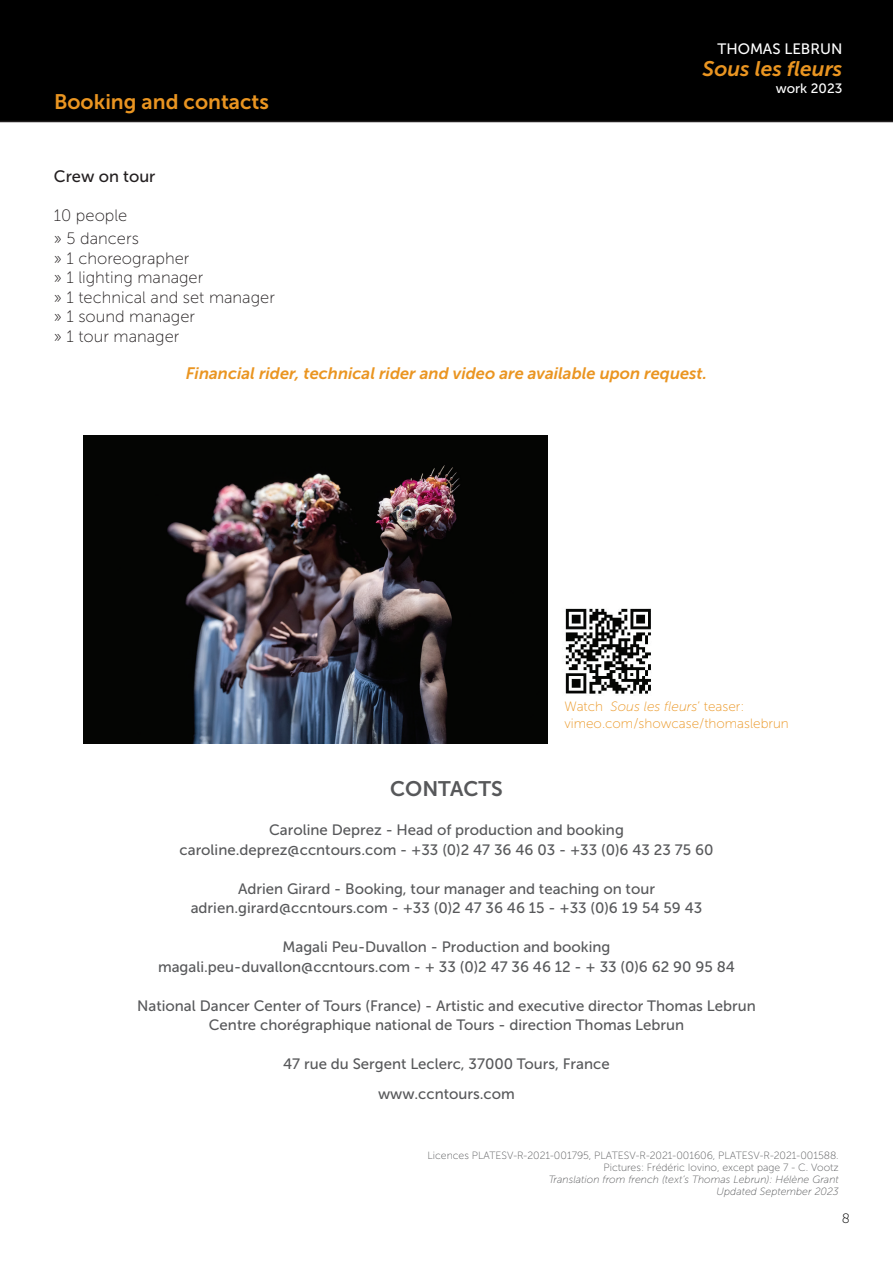
<style>
.page{position:relative;width:893px;height:1263px;background:#fff}
.page>*{position:absolute;margin:0;border:0;box-sizing:border-box;transform-origin:0 0}
.t1{font:21px "Museo Sans 700";color:#ea9521}
.t2{font:italic 21px "Museo Sans 700";color:#ea9521}
.t3{font:21px "Museo Sans 700";color:#57585a}
.t4{font:16.5px/19.5px "Museo Sans 100";color:#231f20}
.t5{font:italic 16.5px "Museo Sans 700";color:#ea9521}
.t6{font:16.5px "Museo Sans 500";color:#231f20}
.t7{font:15px/19.5px "Museo Sans 500";color:#57585a;text-align:center}
.t8{font:15px "Museo Sans 500";color:#fff}
.t9{font:13.5px/16.2px "Museo Sans 100";color:#ea9521}
.t10{font:13.5px "Museo Sans 500";color:#fff}
.t11{font:13.5px "Museo Sans 100";color:#000}
.t12{font:10.5px/12px "Museo Sans 100";color:#57585a;text-align:right}
.t13{font:italic 10.5px/12px "Museo Sans 100";color:#57585a;text-align:right}
.s1{font-style:italic}
</style>
<div class="page">
<div style="left:0;top:0;width:893px;height:122px;background:#000"></div>
<img style="left:84px;top:435px;width:463px;height:309px">
<img style="left:565px;top:608px;width:86px;height:86px">
<h1 class="t1" style="left:54px;top:90px;width:217px">Booking and contacts</h1>
<p class="t8" style="left:717px;top:40px;width:126px">THOMAS LEBRUN</p>
<h1 class="t2" style="left:703px;top:57px;width:141px">Sous les fleurs</h1>
<p class="t10" style="left:776px;top:81px;width:68px">work 2023</p>
<p class="t6" style="left:54px;top:168px;width:103px">Crew on tour</p>
<p class="t4" style="left:54px;top:205px;width:87px;line-height:22.5px">10 people » 5 dancers</p>
<p class="t4" style="left:54px;top:248px;width:223px">» 1 choreographer<br>» 1 lighting manager<br>» 1 technical and set manager » 1 sound manager<br>» 1 tour manager</p>
<p class="t5" style="left:186px;top:364px;width:523px">Financial rider, technical rider and video are available upon request.</p>
<p class="t9" style="left:564px;top:699px;width:226px">Watch <span class="s1">Sous les fleurs</span>’ teaser: vimeo.com/showcase/thomaslebrun</p>
<h1 class="t3" style="left:390px;top:777px;width:114px">CONTACTS</h1>
<p class="t7" style="left:180px;top:820px;width:535px">Caroline Deprez - Head of production and booking caroline.deprez@ccntours.com - +33 (0)2 47 36 46 03 - +33 (0)6 43 23 75 60</p>
<p class="t7" style="left:191px;top:879px;width:513px">Adrien Girard - Booking, tour manager and teaching on tour adrien.girard@ccntours.com - +33 (0)2 47 36 46 15 - +33 (0)6 19 54 59 43</p>
<p class="t7" style="left:158px;top:937px;width:578px">Magali Peu-Duvallon - Production and booking magali.peu-duvallon@ccntours.com - + 33 (0)2 47 36 46 12 - + 33 (0)6 62 90 95 84</p>
<p class="t7" style="left:137px;top:996px;width:620px">National Dancer Center of Tours (France) - Artistic and executive director Thomas Lebrun<br>Centre chorégraphique national de Tours - direction Thomas Lebrun</p>
<p class="t7" style="left:283px;top:1049px;width:328px;line-height:30px">47 rue du Sergent Leclerc, 37000 Tours, France www.ccntours.com</p>
<p class="t12" style="left:427px;top:1150px;width:413px">Licences PLATESV-R-2021-001795, PLATESV-R-2021-001606, PLATESV-R-2021-001588.<br>Pictures: Frédéric Iovino, except page 7 - C. Vootz</p>
<p class="t13" style="left:549px;top:1174px;width:292px">Translation from french (text’s Thomas Lebrun): Hélène Grant<br>Updated September 2023</p>
<p class="t11" style="left:842px;top:1211px;width:10px">8</p>
</div>
